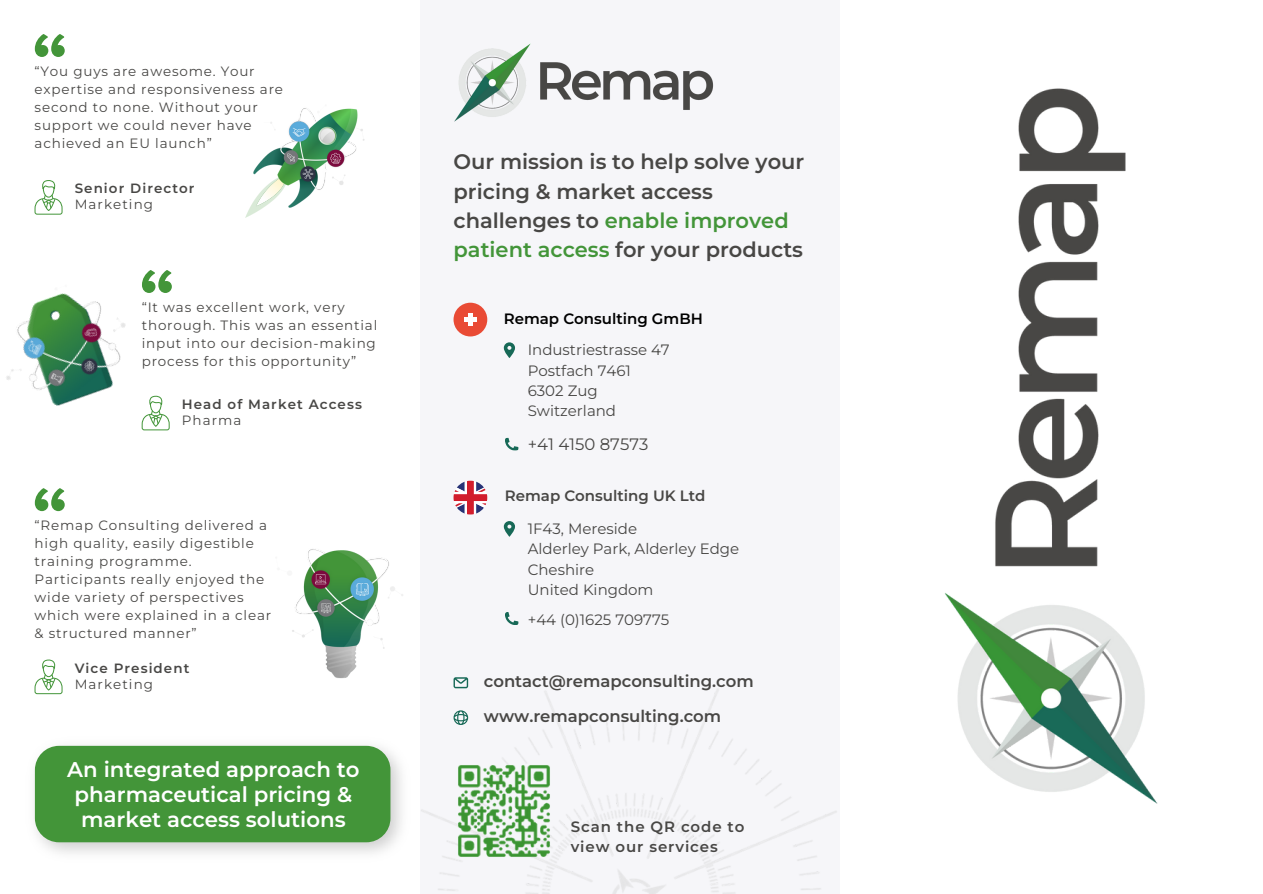
<style>
.page{position:relative;width:1263px;height:894px;background:#fff}
.page>*{position:absolute;margin:0;border:0;box-sizing:border-box;transform-origin:0 0}
.t1{font:600 21.3px/24.8px "Montserrat";color:#fff;text-align:center}
.t2{font:600 21px/29.2px "Montserrat";color:#484745}
.t3{font:600 16.5px/35.2px "Montserrat";color:#484745}
.t4{font:16.5px "Montserrat";color:#484745}
.t5{font:15px/20.2px "Montserrat";color:#484745}
.t6{font:600 15px/20.2px "Montserrat";letter-spacing:.06em;color:#484745}
.t7{font:600 15px "Montserrat";color:#484745}
.t8{font:600 15px "Montserrat";color:#000}
.t9{font:13.5px/18px "Montserrat";letter-spacing:.06em;color:#484745}
.t10{font:600 13.5px "Montserrat";letter-spacing:.08em;color:#484745}
.t11{font:13.5px "Montserrat";letter-spacing:.08em;color:#484745}
.s1{color:#439539}
</style>
<div class="page">
<div style="left:421px;top:0;width:419px;height:893px;background:#f6f6f9"></div>
<svg style="left:505px;top:437px;width:14px;height:14px"></svg>
<svg style="left:504px;top:342px;width:11px;height:16px"></svg>
<svg style="left:453px;top:677px;width:15px;height:11px"></svg>
<img style="left:421px;top:688px;width:416px;height:205px">
<img style="left:453px;top:760px;width:101px;height:101px">
<img style="left:454px;top:44px;width:259px;height:78px">
<div style="left:453px;top:302px;width:34px;height:34px;background:#e94b35;border-radius:50%"></div>
<hr style="left:468px;top:313px;width:4px;height:13px;background:#fff">
<hr style="left:464px;top:317px;width:13px;height:4px;background:#fff">
<svg style="left:453px;top:480px;width:34px;height:34px"></svg>
<svg style="left:504px;top:521px;width:11px;height:15px"></svg>
<svg style="left:505px;top:612px;width:14px;height:13px"></svg>
<img style="left:944px;top:88px;width:214px;height:716px">
<svg style="left:35px;top:34px;width:30px;height:23px"></svg>
<svg style="left:35px;top:180px;width:28px;height:34px"></svg>
<img style="left:245px;top:108px;width:120px;height:110px">
<svg style="left:164px;top:270px;width:8px;height:23px"></svg>
<svg style="left:164px;top:414px;width:6px;height:16px"></svg>
<img style="left:6px;top:270px;width:158px;height:161px">
<svg style="left:35px;top:488px;width:30px;height:23px"></svg>
<svg style="left:35px;top:659px;width:28px;height:35px"></svg>
<img style="left:292px;top:549px;width:111px;height:130px">
<img style="left:34px;top:746px;width:368px;height:108px">
<div style="left:35px;top:745px;width:355px;height:97px;background:#439539;border-radius:24px"></div>
<p class="t9" style="left:35px;top:62px;width:250px">“You guys are awesome. Your expertise and responsiveness are second to none. Without your support we could never have achieved an EU launch”</p>
<p class="t10" style="left:75px;top:180px;width:121px">Senior Director</p>
<p class="t11" style="left:75px;top:196px;width:80px">Marketing</p>
<p class="t9" style="left:142px;top:298px;width:237px">“It was excellent work, very thorough. This was an essential input into our decision-making process for this opportunity”</p>
<p class="t10" style="left:182px;top:396px;width:182px">Head of Market Access</p>
<p class="t9" style="left:182px;top:411px;width:61px">Pharma</p>
<p class="t9" style="left:35px;top:516px;width:238px">“Remap Consulting delivered a high quality, easily digestible training programme.<br>Participants really enjoyed the wide variety of perspectives which were explained in a clear &amp; structured manner”</p>
<p class="t10" style="left:75px;top:659px;width:116px">Vice President</p>
<p class="t11" style="left:75px;top:675px;width:80px">Marketing</p>
<h1 class="t1" style="left:67px;top:756px;width:294px">An integrated approach to pharmaceutical pricing &amp; market access solutions</h1>
<h2 class="t2" style="left:453px;top:147px;width:352px">Our mission is to help solve your pricing &amp; market access challenges to <span class="s1">enable improved patient access</span> for your products</h2>
<p class="t8" style="left:504px;top:309px;width:201px">Remap Consulting GmBH</p>
<p class="t5" style="left:528px;top:340px;width:143px">Industriestrasse 47<br>Postfach 7461<br>6302 Zug<br>Switzerland</p>
<p class="t4" style="left:528px;top:433px;width:122px">+41 4150 87573</p>
<p class="t7" style="left:505px;top:486px;width:202px">Remap Consulting UK Ltd</p>
<p class="t5" style="left:528px;top:518px;width:213px">1F43, Mereside<br>Alderley Park, Alderley Edge<br>Cheshire<br>United Kingdom</p>
<p class="t5" style="left:528px;top:609px;width:143px">+44 (0)1625 709775</p>
<p class="t3" style="left:484px;top:663px;width:272px">contact@remapconsulting.com www.remapconsulting.com</p>
<p class="t6" style="left:571px;top:816px;width:175px">Scan the QR code to view our services</p>
</div>
